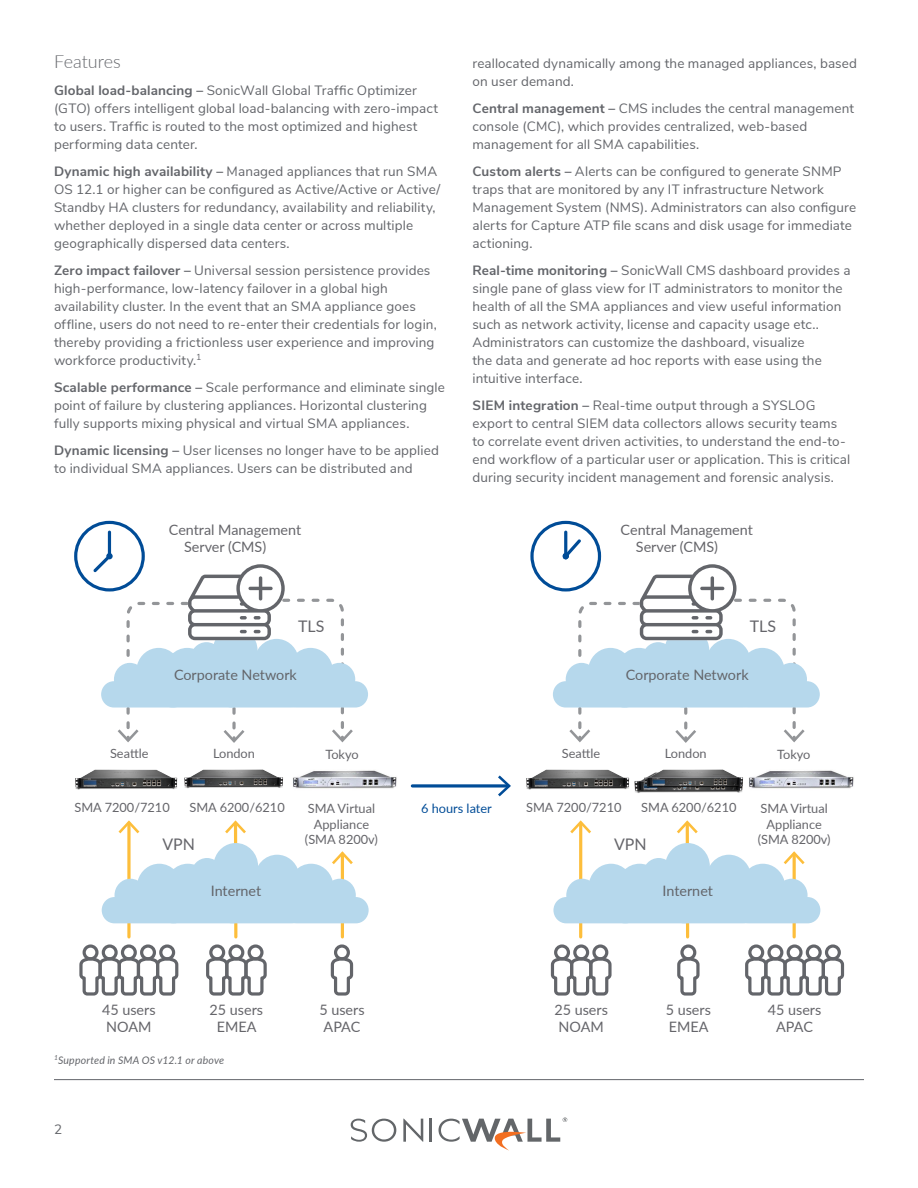
<style>
.page{position:relative;width:918px;height:1188px;background:#fff}
.page>*{position:absolute;margin:0;border:0;box-sizing:border-box;transform-origin:0 0}
.Section_Heading_1{font:300 18px "Lato";letter-spacing:-.005em;color:#63656a}
.t1{font:15.9px "Lato";color:#65656a}
.t2{font:14.4px/17.2px "Lato";color:#65656a}
.t3{font:14.4px "Lato";color:#63656a}
.Body_Copy{font:13.5px/18px "Nunito Sans";letter-spacing:.01em;color:#63656a}
.t4{font:12.75px/15.3px "Lato";color:#65656a;text-align:center}
.t5{font:12.75px "Lato";color:#004c97}
.t6{font:italic 10.5px "Lato";letter-spacing:.02em;color:#63656a}
.s1{font-weight:700}
</style>
<div class="page">
<hr style="left:54px;top:1079px;width:810px;height:1px;background:#63656a">
<svg style="left:403px;top:1119px;width:20px;height:23px"></svg>
<hr style="left:429px;top:1119px;width:2px;height:23px;background:#636669">
<svg style="left:351px;top:1119px;width:45px;height:23px"></svg>
<svg style="left:439px;top:1118px;width:128px;height:32px"></svg>
<img style="left:749px;top:770px;width:105px;height:19px">
<img style="left:293px;top:770px;width:104px;height:19px">
<hr style="left:234px;top:823px;width:3px;height:114px;background:#fdbe3b">
<svg style="left:225px;top:820px;width:21px;height:13px"></svg>
<svg style="left:127px;top:833px;width:4px;height:104px"></svg>
<svg style="left:119px;top:820px;width:20px;height:13px"></svg>
<hr style="left:341px;top:854px;width:3px;height:83px;background:#fdbe3b">
<svg style="left:412px;top:784px;width:86px;height:4px"></svg>
<svg style="left:498px;top:775px;width:13px;height:21px"></svg>
<svg style="left:102px;top:843px;width:267px;height:80px"></svg>
<div style="left:209px;top:944px;width:16px;height:16px;border:3px solid #63656a;border-radius:50%"></div>
<div style="left:228px;top:944px;width:16px;height:16px;border:3px solid #63656a;border-radius:50%"></div>
<div style="left:248px;top:944px;width:16px;height:16px;border:3px solid #63656a;border-radius:50%"></div>
<svg style="left:206px;top:955px;width:61px;height:41px"></svg>
<div style="left:121px;top:944px;width:16px;height:16px;border:3px solid #63656a;border-radius:50%"></div>
<div style="left:140px;top:944px;width:16px;height:16px;border:3px solid #63656a;border-radius:50%"></div>
<div style="left:159px;top:944px;width:16px;height:16px;border:3px solid #63656a;border-radius:50%"></div>
<div style="left:83px;top:944px;width:16px;height:16px;border:3px solid #63656a;border-radius:50%"></div>
<div style="left:102px;top:944px;width:16px;height:16px;border:3px solid #63656a;border-radius:50%"></div>
<svg style="left:79px;top:955px;width:100px;height:41px"></svg>
<div style="left:334px;top:944px;width:16px;height:16px;border:3px solid #63656a;border-radius:50%"></div>
<svg style="left:330px;top:955px;width:24px;height:41px"></svg>
<hr style="left:686px;top:823px;width:3px;height:114px;background:#fdbe3b">
<svg style="left:677px;top:820px;width:21px;height:13px"></svg>
<hr style="left:579px;top:823px;width:3px;height:114px;background:#fdbe3b">
<svg style="left:570px;top:820px;width:21px;height:13px"></svg>
<hr style="left:793px;top:854px;width:3px;height:83px;background:#fdbe3b">
<svg style="left:553px;top:843px;width:267px;height:80px"></svg>
<img style="left:635px;top:780px;width:5px;height:13px">
<div style="left:554px;top:944px;width:16px;height:16px;border:3px solid #63656a;border-radius:50%"></div>
<div style="left:573px;top:944px;width:16px;height:16px;border:3px solid #63656a;border-radius:50%"></div>
<div style="left:592px;top:944px;width:16px;height:16px;border:3px solid #63656a;border-radius:50%"></div>
<svg style="left:550px;top:955px;width:62px;height:41px"></svg>
<div style="left:787px;top:944px;width:16px;height:16px;border:3px solid #63656a;border-radius:50%"></div>
<div style="left:806px;top:944px;width:16px;height:16px;border:3px solid #63656a;border-radius:50%"></div>
<div style="left:825px;top:944px;width:16px;height:16px;border:3px solid #63656a;border-radius:50%"></div>
<div style="left:748px;top:944px;width:16px;height:16px;border:3px solid #63656a;border-radius:50%"></div>
<div style="left:767px;top:944px;width:16px;height:16px;border:3px solid #63656a;border-radius:50%"></div>
<svg style="left:745px;top:955px;width:100px;height:41px"></svg>
<div style="left:680px;top:944px;width:16px;height:16px;border:3px solid #63656a;border-radius:50%"></div>
<svg style="left:677px;top:955px;width:23px;height:41px"></svg>
<svg style="left:93px;top:531px;width:275px;height:212px"></svg>
<div style="left:74px;top:521px;width:71px;height:71px;border:3px solid #004c97;border-radius:50%"></div>
<svg style="left:553px;top:531px;width:267px;height:212px"></svg>
<div style="left:530px;top:521px;width:71px;height:71px;border:3px solid #004c97;border-radius:50%"></div>
<img style="left:75px;top:769px;width:103px;height:21px">
<img style="left:526px;top:769px;width:109px;height:21px">
<img style="left:640px;top:769px;width:103px;height:24px">
<img style="left:184px;top:769px;width:99px;height:20px">
<p class="Section_Heading_1" style="left:54px;top:49px;width:68px">Features</p>
<p class="Body_Copy" style="left:54px;top:81px;width:386px"><span class="s1">Global load-balancing –</span> SonicWall Global Traffic Optimizer (GTO) offers intelligent global load-balancing with zero-impact to users. Traffic is routed to the most optimized and highest performing data center.</p>
<p class="Body_Copy" style="left:54px;top:162px;width:388px"><span class="s1">Dynamic high availability –</span> Managed appliances that run SMA OS 12.1 or higher can be configured as Active/Active or Active/ Standby HA clusters for redundancy, availability and reliability, whether deployed in a single data center or across multiple geographically dispersed data centers.</p>
<p class="Body_Copy" style="left:54px;top:261px;width:384px"><span class="s1">Zero impact failover –</span> Universal session persistence provides high-performance, low-latency failover in a global high availability cluster. In the event that an SMA appliance goes offline, users do not need to re-enter their credentials for login, thereby providing a frictionless user experience and improving workforce productivity.<sup>1</sup></p>
<p class="Body_Copy" style="left:54px;top:378px;width:392px"><span class="s1">Scalable performance –</span> Scale performance and eliminate single point of failure by clustering appliances. Horizontal clustering fully supports mixing physical and virtual SMA appliances.</p>
<p class="Body_Copy" style="left:54px;top:441px;width:386px"><span class="s1">Dynamic licensing –</span> User licenses no longer have to be applied to individual SMA appliances. Users can be distributed and</p>
<p class="Body_Copy" style="left:472px;top:53px;width:386px">reallocated dynamically among the managed appliances, based on user demand.</p>
<p class="Body_Copy" style="left:472px;top:98px;width:383px"><span class="s1">Central management –</span> CMS includes the central management console (CMC), which provides centralized, web-based management for all SMA capabilities.</p>
<p class="Body_Copy" style="left:472px;top:161px;width:385px"><span class="s1">Custom alerts –</span> Alerts can be configured to generate SNMP traps that are monitored by any IT infrastructure Network Management System (NMS). Administrators can also configure alerts for Capture ATP file scans and disk usage for immediate actioning.</p>
<p class="Body_Copy" style="left:472px;top:260px;width:380px"><span class="s1">Real-time monitoring –</span> SonicWall CMS dashboard provides a single pane of glass view for IT administrators to monitor the health of all the SMA appliances and view useful information such as network activity, license and capacity usage etc..<br>Administrators can customize the dashboard, visualize<br>the data and generate ad hoc reports with ease using the intuitive interface.</p>
<p class="Body_Copy" style="left:472px;top:395px;width:379px"><span class="s1">SIEM integration –</span> Real-time output through a SYSLOG export to central SIEM data collectors allows security teams to correlate event driven activities, to understand the end-to&shy;end workflow of a particular user or application. This is critical during security incident management and forensic analysis.</p>
<p class="t2" style="left:184px;top:520px;width:118px;text-indent:-15px">Central Management<br>Server (CMS)</p>
<p class="t2" style="left:636px;top:520px;width:118px;text-indent:-15px">Central Management<br>Server (CMS)</p>
<p class="t1" style="left:298px;top:615px;width:28px">TLS</p>
<p class="t1" style="left:750px;top:615px;width:28px">TLS</p>
<p class="t3" style="left:174px;top:665px;width:124px">Corporate Network</p>
<p class="t3" style="left:626px;top:665px;width:124px">Corporate Network</p>
<p class="t4" style="left:110px;top:745px;width:40px">Seattle</p>
<p class="t4" style="left:213px;top:745px;width:43px">London</p>
<p class="t4" style="left:325px;top:746px;width:35px">Tokyo</p>
<p class="t4" style="left:562px;top:745px;width:40px">Seattle</p>
<p class="t4" style="left:665px;top:745px;width:43px">London</p>
<p class="t4" style="left:777px;top:746px;width:35px">Tokyo</p>
<p class="t4" style="left:74px;top:799px;width:97px">SMA 7200/7210</p>
<p class="t4" style="left:189px;top:799px;width:97px">SMA 6200/6210</p>
<p class="t4" style="left:305px;top:801px;width:75px">SMA Virtual<br>Appliance (SMA 8200v)</p>
<p class="t4" style="left:758px;top:801px;width:75px">SMA Virtual<br>Appliance (SMA 8200v)</p>
<p class="t4" style="left:526px;top:799px;width:97px">SMA 7200/7210</p>
<p class="t4" style="left:641px;top:799px;width:97px">SMA 6200/6210</p>
<p class="t5" style="left:421px;top:799px;width:72px">6 hours later</p>
<p class="t1" style="left:162px;top:833px;width:34px">VPN</p>
<p class="t1" style="left:614px;top:833px;width:34px">VPN</p>
<p class="t3" style="left:211px;top:881px;width:52px">Internet</p>
<p class="t2" style="left:102px;top:1000px;width:55px">45 users<br>NOAM</p>
<p class="t2" style="left:210px;top:1000px;width:55px;text-align:center">25 users<br>EMEA</p>
<p class="t2" style="left:319px;top:1000px;width:47px">5 users<br>APAC</p>
<p class="t6" style="left:54px;top:1053px;width:172px"><sup>1</sup>Supported in SMA OS v12.1 or above</p>
<p class="Body_Copy" style="left:54px;top:1119px;width:10px">2</p>
<p class="t3" style="left:663px;top:881px;width:52px">Internet</p>
<p class="t2" style="left:554px;top:1000px;width:55px">25 users<br>NOAM</p>
<p class="t2" style="left:666px;top:1000px;width:47px">5 users<br>EMEA</p>
<p class="t2" style="left:768px;top:1000px;width:55px;text-align:center">45 users<br>APAC</p>
</div>
